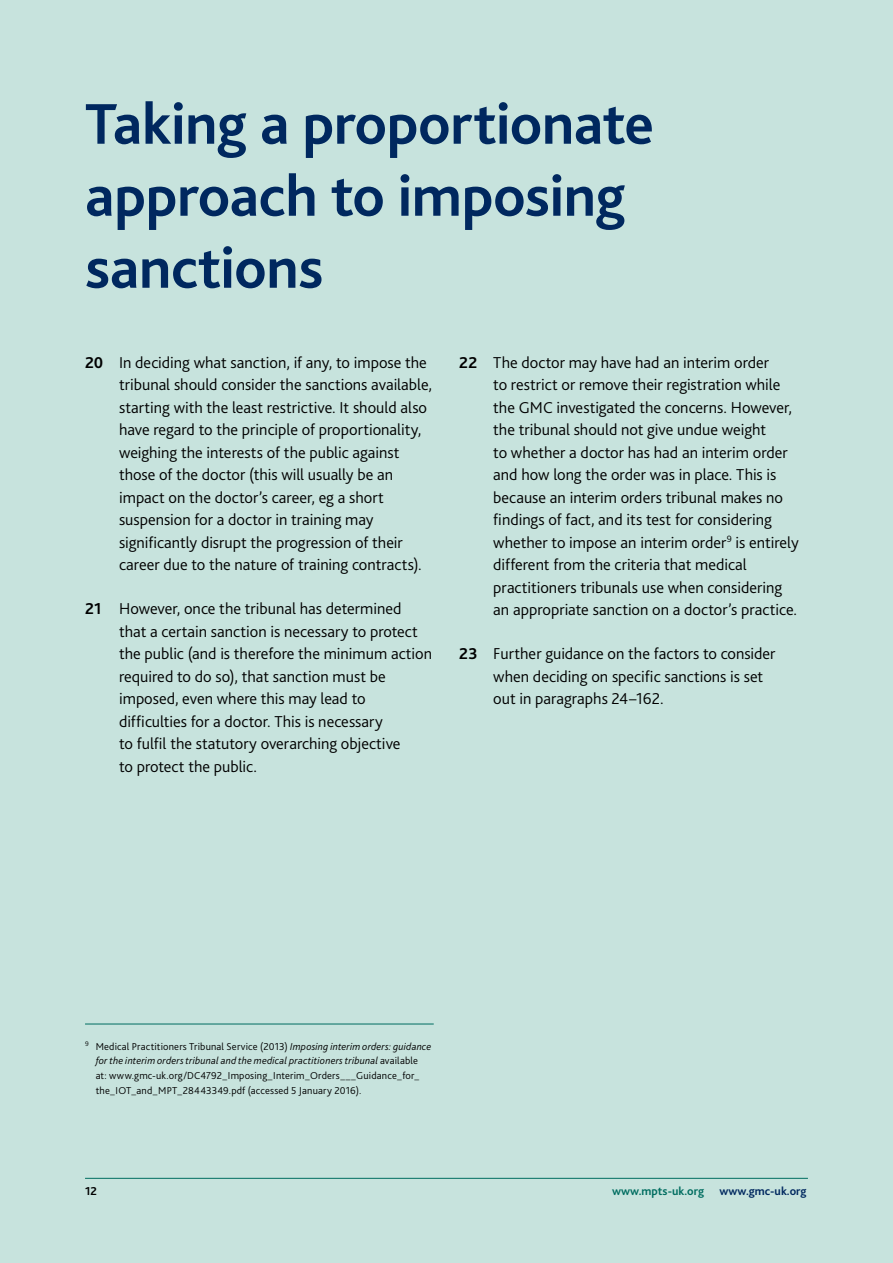
<style>
.page{position:relative;width:893px;height:1263px;background:#c7e3dd}
.page>*{position:absolute;margin:0;border:0;box-sizing:border-box;transform-origin:0 0}
.t1{font:700 60px/72px "Bliss 2";letter-spacing:-.005em;color:#00285f}
.t2{font:300 16.5px/22.5px "Bliss 2";color:#000}
.t3{font:700 12px "Bliss 2";color:#006d60}
.t4{font:700 12px "Bliss 2";color:#00285f}
.t5{font:700 12px "Bliss 2";color:#000}
.t6{font:300 10.5px/14.5px "Bliss 2";letter-spacing:.015em;color:#000}
.s1{font-weight:700}
.s2{font-style:italic}
</style>
<div class="page">
<hr style="left:85px;top:1178px;width:723px;height:1px;background:#006d60">
<hr style="left:85px;top:1024px;width:349px;height:1px;background:#006d60">
<h1 class="t1" style="left:85px;top:86px;width:570px">Taking a proportionate approach to imposing sanctions</h1>
<p class="t2" style="left:119px;top:351px;width:315px;text-indent:-34px"><span class="s1">20</span> In deciding what sanction, if any, to impose the tribunal should consider the sanctions available, starting with the least restrictive. It should also have regard to the principle of proportionality, weighing the interests of the public against those of the doctor (this will usually be an impact on the doctor’s career, eg a short suspension for a doctor in training may significantly disrupt the progression of their career due to the nature of training contracts).</p>
<p class="t2" style="left:119px;top:597px;width:315px;text-indent:-34px"><span class="s1">21</span> However, once the tribunal has determined that a certain sanction is necessary to protect the public (and is therefore the minimum action required to do so), that sanction must be imposed, even where this may lead to difficulties for a doctor. This is necessary<br>to fulfil the statutory overarching objective<br>to protect the public.</p>
<p class="t2" style="left:493px;top:351px;width:307px;text-indent:-34px"><span class="s1">22</span> The doctor may have had an interim order<br>to restrict or remove their registration while the GMC investigated the concerns. However, the tribunal should not give undue weight<br>to whether a doctor has had an interim order and how long the order was in place. This is because an interim orders tribunal makes no findings of fact, and its test for considering whether to impose an interim order<sup>9</sup> is entirely different from the criteria that medical practitioners tribunals use when considering an appropriate sanction on a doctor’s practice.</p>
<p class="t2" style="left:493px;top:642px;width:284px;text-indent:-34px"><span class="s1">23</span> Further guidance on the factors to consider when deciding on specific sanctions is set out in paragraphs 24–162.</p>
<p class="t6" style="left:96px;top:1039px;width:337px;text-indent:-11px"><sup>9</sup> Medical Practitioners Tribunal Service (2013) <span class="s2">Imposing interim orders: guidance for the interim orders tribunal and the medical practitioners tribunal</span> available at: www.gmc-uk.org/DC4792_Imposing_Interim_Orders___Guidance_for_ the_IOT_and_MPT_28443349.pdf (accessed 5 January 2016).</p>
<p class="t5" style="left:85px;top:1183px;width:13px">12</p>
<p class="t3" style="left:612px;top:1183px;width:93px">www.mpts-uk.org</p>
<p class="t4" style="left:719px;top:1183px;width:89px">www.gmc-uk.org</p>
</div>
